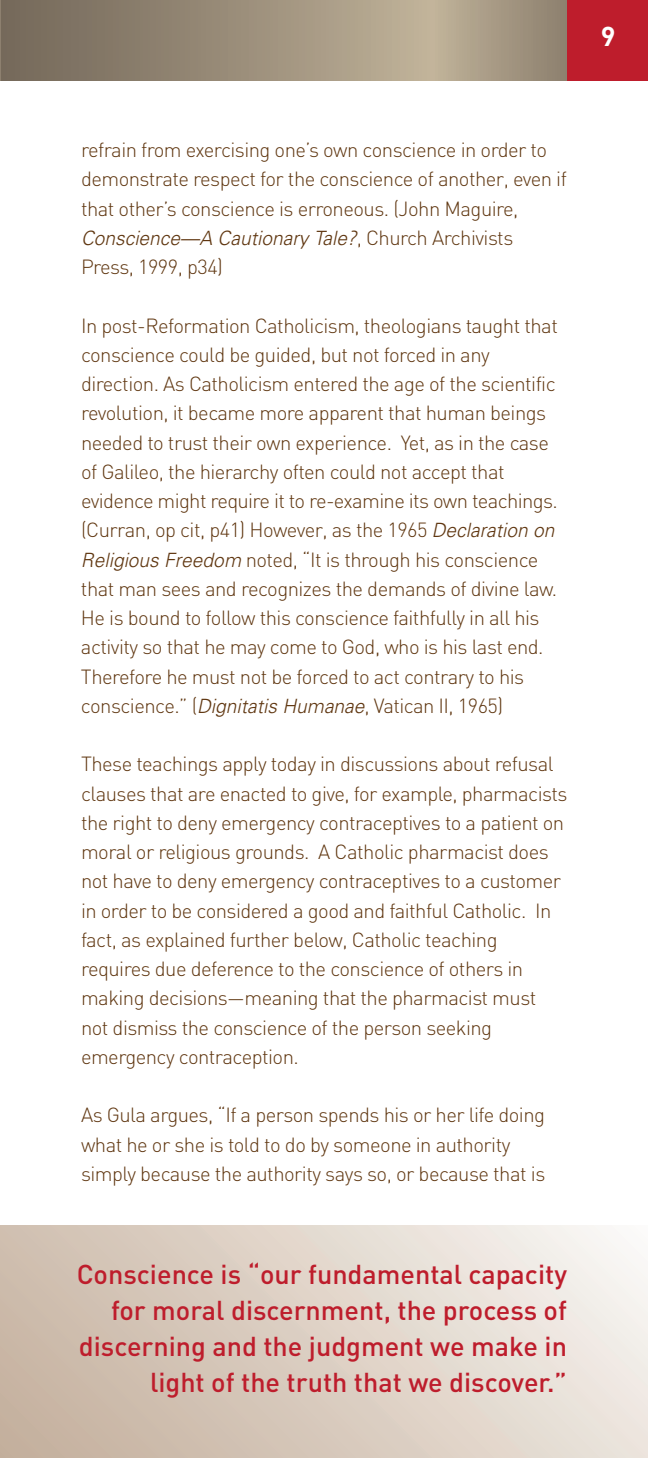
<style>
.page{position:relative;width:648px;height:1458px;background:#fff}
.page>*{position:absolute;margin:0;border:0;box-sizing:border-box;transform-origin:0 0}
.t1{font:500 27px/36px "DIN";color:#be1d2c;text-align:right}
.t2{font:700 27px "DIN";color:#fff}
.t3{font:300 20.25px/29.2px "DIN";letter-spacing:-.025em;color:#603711}
.t4{font:italic 300 19.8px "Univers";letter-spacing:.005em;color:#603711}
.s1{font-family:"DIN";font-style:normal;font-size:20.25px}
.s2{font-family:"Univers";font-style:italic;font-size:19.8px}
</style>
<div class="page">
<div style="left:567px;top:0;width:81px;height:81px;background:#be1d2c"></div>
<svg style="left:0;top:0;width:567px;height:81px;background:#9b8e7a"></svg>
<hr style="left:0;top:0;width:1px;height:80px;background:#8d806f">
<div style="left:0;top:1226px;width:648px;height:232px;background:linear-gradient(to right,#c8b5a3,#f3efe9)"></div>
<h1 class="t2" style="left:601px;top:21px;width:16px">9</h1>
<p class="t3" style="left:81px;top:136px;width:487px">refrain from exercising one’s own conscience in order to demonstrate respect for the conscience of another, even if that other’s conscience is erroneous. (John Maguire,</p>
<p class="t4" style="left:81px;top:231px;width:434px">Conscience—A Cautionary Tale?<span class="s1">, Church Archivists</span></p>
<p class="t3" style="left:81px;top:253px;width:143px">Press, 1999, p34)</p>
<p class="t3" style="left:81px;top:311px;width:478px">In post-Reformation Catholicism, theologians taught that conscience could be guided, but not forced in any direction. As Catholicism entered the age of the scientific revolution, it became more apparent that human beings needed to trust their own experience. Yet, as in the case of Galileo, the hierarchy often could not accept that evidence might require it to re-examine its own teachings. (Curran, op cit, p41) However, as the 1965 <span class="s2">Declaration on Religious Freedom</span> noted, “It is through his conscience that man sees and recognizes the demands of divine law.<br>He is bound to follow this conscience faithfully in all his activity so that he may come to God, who is his last end.<br>Therefore he must not be forced to act contrary to his conscience.” (<span class="s2">Dignitatis Humanae</span>, Vatican II, 1965)</p>
<p class="t3" style="left:81px;top:750px;width:488px">These teachings apply today in discussions about refusal clauses that are enacted to give, for example, pharmacists the right to deny emergency contraceptives to a patient on moral or religious grounds. A Catholic pharmacist does not have to deny emergency contraceptives to a customer in order to be considered a good and faithful Catholic. In fact, as explained further below, Catholic teaching requires due deference to the conscience of others in making decisions—meaning that the pharmacist must not dismiss the conscience of the person seeking emergency contraception.</p>
<p class="t3" style="left:81px;top:1101px;width:466px">As Gula argues, “If a person spends his or her life doing what he or she is told to do by someone in authority simply because the authority says so, or because that is</p>
<h1 class="t1" style="left:77px;top:1257px;width:492px">Conscience is “our fundamental capacity for moral discernment, the process of discerning and the judgment we make in light of the truth that we discover.”</h1>
</div>
